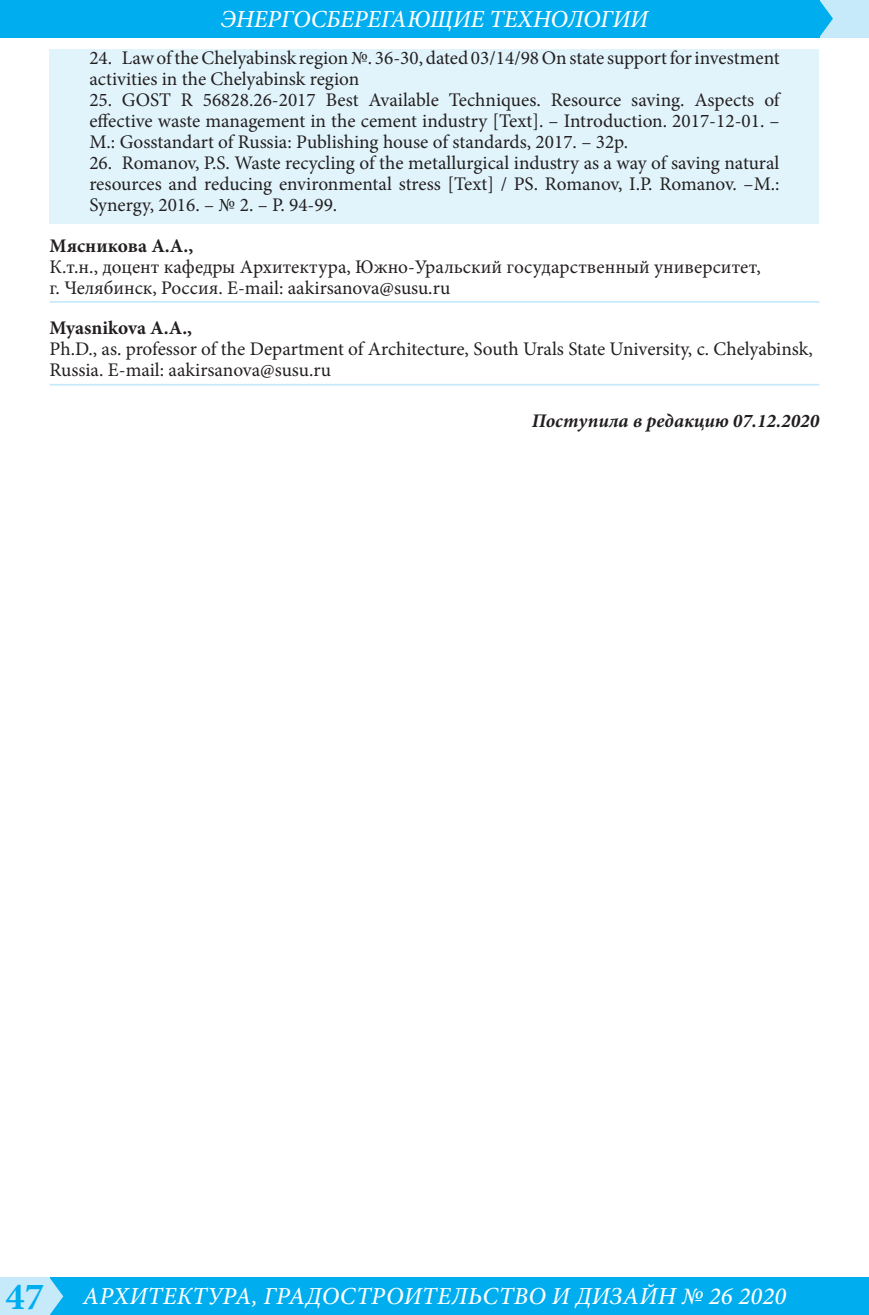
<style>
.page{position:relative;width:869px;height:1315px;background:#fff}
.page>*{position:absolute;margin:0;border:0;box-sizing:border-box;transform-origin:0 0}
.t1{font:italic 500 24.5px "Minion Pro";letter-spacing:.01em;color:#fff}
.t2{font:italic 500 24.5px "Minion Pro";letter-spacing:-.01em;color:#fff}
.Авторы_в_конце_регал{font:19.25px/21px "Minion Pro";color:#231f20}
.Авторы_в_конце_стать{font:700 19.25px "Minion Pro";color:#231f20}
.Авторы_в_конце_Посту{font:italic 700 19.25px "Minion Pro";color:#231f20}
.s1{font-weight:700;font-style:normal;font-size:38.5px;color:#00aeef}
</style>
<div class="page">
<div style="left:46px;top:1277px;width:822px;height:38px;background:#00aeef"></div>
<div style="left:819px;top:0;width:49px;height:37px;background:#c6eafa"></div>
<div style="left:0;top:1277px;width:50px;height:38px;background:#c6eafa"></div>
<div style="left:0;top:0;width:819px;height:37px;background:#00aeef"></div>
<svg style="left:50px;top:1278px;width:13px;height:37px"></svg>
<svg style="left:819px;top:0;width:13px;height:37px"></svg>
<div style="left:50px;top:50px;width:769px;height:174px;background:#e1f4fc"></div>
<hr style="left:50px;top:301px;width:769px;height:2px;background:#c6eafa">
<hr style="left:50px;top:384px;width:769px;height:1px;background:#c6eafa">
<p class="t2" style="left:221px;top:2px;width:429px">ЭНЕРГОСБЕРЕГАЮЩИЕ ТЕХНОЛОГИИ</p>
<p class="Авторы_в_конце_регал" style="left:89px;top:47px;width:691px">24. Law of the Chelyabinsk region №. 36-30, dated 03/14/98 On state support for investment activities in the Chelyabinsk region</p>
<p class="Авторы_в_конце_регал" style="left:89px;top:89px;width:691px;text-align:justify">25. GOST R 56828.26-2017 Best Available Techniques. Resource saving. Aspects of effective waste management in the cement industry [Text]. – Introduction. 2017-12-01. – M.: Gosstandart of Russia: Publishing house of standards, 2017. – 32p.</p>
<p class="Авторы_в_конце_регал" style="left:89px;top:152px;width:691px;text-align:justify">26. Romanov, P.S. Waste recycling of the metallurgical industry as a way of saving natural resources and reducing environmental stress [Text] / PS. Romanov, I.P. Romanov. –M.:<br>Synergy, 2016. – № 2. – Р. 94-99.</p>
<p class="Авторы_в_конце_стать" style="left:50px;top:232px;width:145px">Мясникова А.А.,</p>
<p class="Авторы_в_конце_регал" style="left:50px;top:256px;width:712px">К.т.н., доцент кафедры Архитектура, Южно-Уральский государственный университет, г. Челябинск, Россия. E-mail: aakirsanova@susu.ru</p>
<p class="Авторы_в_конце_стать" style="left:50px;top:315px;width:144px">Myasnikova A.A.,</p>
<p class="Авторы_в_конце_регал" style="left:50px;top:339px;width:764px">Ph.D., as. professor of the Department of Architecture, South Urals State University, с. Chelyabinsk,<br>Russia. E-mail: aakirsanova@susu.ru</p>
<p class="Авторы_в_конце_Посту" style="left:531px;top:407px;width:289px">Поступила в редакцию 07.12.2020</p>
<p class="t1" style="left:6px;top:1279px;width:781px"><span class="s1">47</span> АРХИТЕКТУРА, ГРАДОСТРОИТЕЛЬСТВО И ДИЗАЙН № 26 2020</p>
</div>
